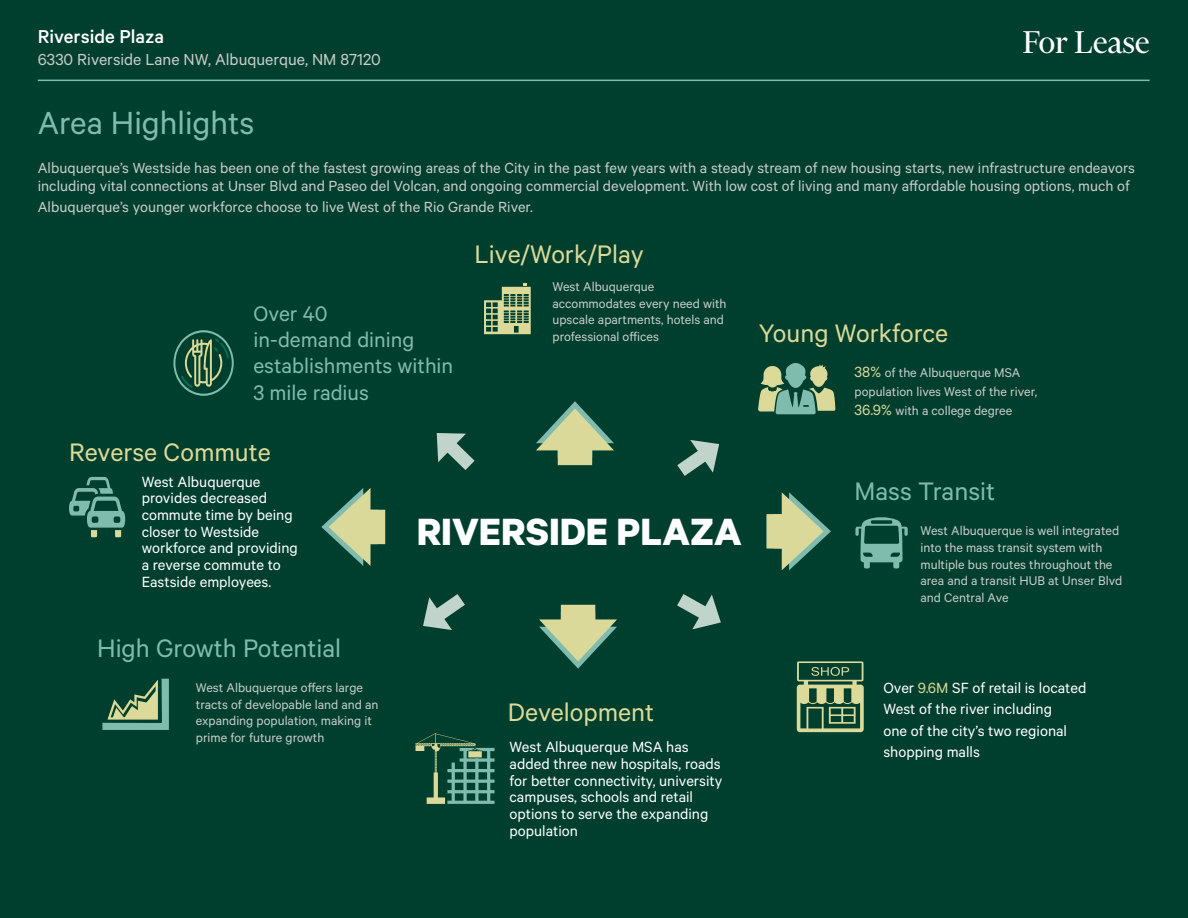
<style>
.page{position:relative;width:1188px;height:918px;background:#003f2d}
.page>*{position:absolute;margin:0;border:0;box-sizing:border-box;transform-origin:0 0}
.t1{font:700 42.75px "Calibre";color:#fff}
.t2{font:36px "Calibre";color:#80bcad}
.t3{font:36px "Financier Display";color:#fff}
.t4{font:28.5px "Calibre";color:#dcda99}
.t5{font:28.5px "Calibre";color:#80bcad}
.t6{font:28.5px "Calibre";color:#dbd99a}
.t7{font:23.7px/26.1px "Calibre";color:#80bcad}
.t8{font:500 21px "Calibre";color:#fff}
.t9{font:18px "Calibre";color:#cbcdca}
.t10{font:16.65px/16.6px "Calibre";color:#fff}
.t11{font:16.5px/18px "Calibre";color:#cbcdca}
.t12{font:14.25px/16.6px "Calibre";color:#cbcdca}
.s1{font-size:16.65px;color:#dbd99a}
.s2{color:#dcda99}
</style>
<div class="page">
<hr style="left:38px;top:80px;width:1112px;height:1px;background:#80bcad">
<div style="left:357px;top:510px;width:28px;height:34px;background:#dbd99a"></div>
<svg style="left:321px;top:488px;width:50px;height:78px"></svg>
<div style="left:766px;top:514px;width:29px;height:35px;background:#dbd99a"></div>
<svg style="left:782px;top:492px;width:49px;height:78px"></svg>
<div style="left:558px;top:437px;width:34px;height:28px;background:#dbd99a"></div>
<svg style="left:536px;top:401px;width:78px;height:49px"></svg>
<div style="left:561px;top:605px;width:34px;height:28px;background:#dbd99a"></div>
<svg style="left:539px;top:619px;width:78px;height:50px"></svg>
<svg style="left:423px;top:594px;width:42px;height:36px"></svg>
<svg style="left:436px;top:433px;width:39px;height:37px"></svg>
<svg style="left:677px;top:440px;width:43px;height:36px"></svg>
<svg style="left:677px;top:594px;width:44px;height:36px"></svg>
<svg style="left:484px;top:283px;width:47px;height:51px"></svg>
<svg style="left:758px;top:363px;width:77px;height:51px"></svg>
<svg style="left:855px;top:517px;width:53px;height:51px"></svg>
<svg style="left:797px;top:661px;width:67px;height:71px"></svg>
<svg style="left:416px;top:733px;width:79px;height:71px"></svg>
<svg style="left:102px;top:679px;width:67px;height:51px"></svg>
<svg style="left:173px;top:330px;width:61px;height:66px"></svg>
<svg style="left:69px;top:477px;width:56px;height:60px"></svg>
<h3 class="t8" style="left:38px;top:24px;width:128px">Riverside Plaza</h3>
<p class="t9" style="left:38px;top:49px;width:345px">6330 Riverside Lane NW, Albuquerque, NM 87120</p>
<h2 class="t3" style="left:1023px;top:23px;width:129px">For Lease</h2>
<h2 class="t2" style="left:38px;top:102px;width:218px">Area Highlights</h2>
<p class="t11" style="left:38px;top:158px;width:1099px">Albuquerque’s Westside has been one of the fastest growing areas of the City in the past few years with a steady stream of new housing starts, new infrastructure endeavors including vital connections at Unser Blvd and Paseo del Volcan, and ongoing commercial development. With low cost of living and many affordable housing options, much of</p>
<p class="t11" style="left:38px;top:197px;width:497px">Albuquerque’s younger workforce choose to live West of the Rio Grande River.</p>
<h3 class="t7" style="left:253px;top:300px;width:201px">Over 40<br>in-demand dining establishments within<br>3 mile radius</h3>
<h3 class="t4" style="left:475px;top:238px;width:171px">Live/Work/Play</h3>
<p class="t12" style="left:553px;top:278px;width:176px">West Albuquerque accommodates every need with upscale apartments, hotels and professional offices</p>
<h3 class="t4" style="left:69px;top:436px;width:203px">Reverse Commute</h3>
<p class="t10" style="left:142px;top:473px;width:158px">West Albuquerque provides decreased commute time by being closer to Westside workforce and providing a reverse commute to<br>Eastside employees.</p>
<h3 class="t5" style="left:97px;top:631px;width:246px">High Growth Potential</h3>
<p class="t12" style="left:196px;top:679px;width:184px">West Albuquerque offers large tracts of developable land and an expanding population, making it prime for future growth</p>
<h1 class="t1" style="left:417px;top:506px;width:326px">RIVERSIDE PLAZA</h1>
<h3 class="t4" style="left:508px;top:695px;width:148px">Development</h3>
<p class="t10" style="left:510px;top:738px;width:214px">West Albuquerque MSA has added three new hospitals, roads for better connectivity, university campuses, schools and retail options to serve the expanding population</p>
<h3 class="t6" style="left:759px;top:317px;width:191px">Young Workforce</h3>
<p class="t12" style="left:855px;top:362px;width:184px;line-height:19px"><span class="s1">38%</span> of the Albuquerque MSA population lives West of the river,<br><span class="s1">36.9%</span> with a college degree</p>
<h3 class="t5" style="left:855px;top:474px;width:142px">Mass Transit</h3>
<p class="t12" style="left:921px;top:522px;width:203px">West Albuquerque is well integrated into the mass transit system with multiple bus routes throughout the area and a transit HUB at Unser Blvd and Central Ave</p>
<p class="t10" style="left:883px;top:676px;width:204px;line-height:21.5px">Over <span class="s2">9.6M</span> SF of retail is located<br>West of the river including<br>one of the city’s two regional shopping malls</p>
</div>
